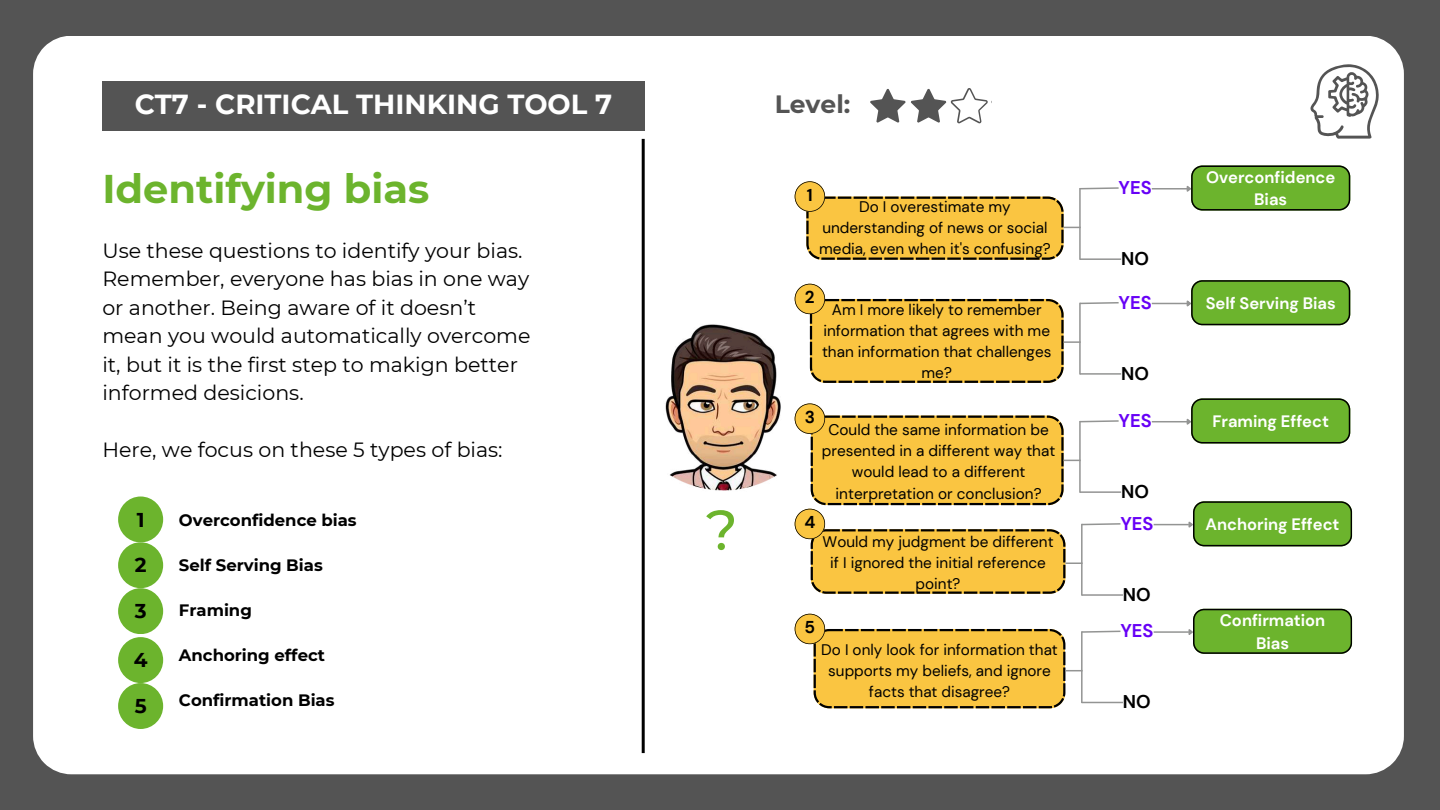
<style>
.page{position:relative;width:1440px;height:810px;background:#545454}
.page>*{position:absolute;margin:0;border:0;box-sizing:border-box;transform-origin:0 0}
.t1{font:500 56px "Montserrat";color:#6cb42d}
.t2{font:700 40px "Montserrat";color:#6cb42d}
.t3{font:700 27.5px "Montserrat";color:#fff}
.t4{font:700 25px "Montserrat";color:#545454}
.t5{font:20.5px/28.5px "Montserrat";color:#000}
.t6{font:700 20px "Montserrat";color:#000}
.t7{font:700 18.4px "DM Sans";color:#6701f6}
.t8{font:700 18.4px "DM Sans";color:#000}
.t9{font:700 17.2px "DM Sans";color:#000}
.t10{font:700 16.5px/22.5px "DM Sans";color:#fff;text-align:center}
.t11{font:700 16.5px "Montserrat";color:#000}
.t12{font:15.4px/21.1px "DM Sans";color:#000;text-align:center}
.t13{font:15.3px/21px "DM Sans";color:#000;text-align:center}
</style>
<div class="page">
<div style="left:33px;top:36px;width:1371px;height:738px;background:#fff"></div>
<svg style="left:1310px;top:64px;width:69px;height:75px"></svg>
<hr style="left:642px;top:139px;width:3px;height:614px;background:#000">
<div style="left:102px;top:81px;width:543px;height:50px;background:#545454"></div>
<svg style="left:870px;top:88px;width:121px;height:35px"></svg>
<div style="left:118px;top:497px;width:45px;height:45px;background:#6cb42d;border-radius:50%"></div>
<div style="left:118px;top:542px;width:45px;height:46px;background:#6cb42d;border-radius:50%"></div>
<div style="left:118px;top:588px;width:45px;height:46px;background:#6cb42d;border-radius:50%"></div>
<div style="left:118px;top:683px;width:45px;height:46px;background:#6cb42d;border-radius:50%"></div>
<div style="left:118px;top:637px;width:45px;height:46px;background:#6cb42d;border-radius:50%"></div>
<img style="left:609px;top:273px;width:225px;height:226px">
<hr style="left:1152px;top:188px;width:35px;height:2px;background:#939493">
<svg style="left:1185px;top:165px;width:165px;height:46px;background:#6caa35"></svg>
<hr style="left:1080px;top:258px;width:41px;height:2px;background:#939493">
<svg style="left:795px;top:181px;width:325px;height:79px;background:#efcf7f"></svg>
<hr style="left:1152px;top:303px;width:35px;height:1px;background:#939493">
<svg style="left:1185px;top:280px;width:165px;height:45px;background:#6baa33"></svg>
<svg style="left:795px;top:284px;width:325px;height:99px;background:#f0cf7b"></svg>
<hr style="left:1080px;top:373px;width:41px;height:2px;background:#939493">
<hr style="left:1152px;top:421px;width:35px;height:1px;background:#939493">
<svg style="left:1185px;top:398px;width:165px;height:46px;background:#6caa35"></svg>
<hr style="left:1154px;top:524px;width:35px;height:1px;background:#939493">
<hr style="left:1081px;top:524px;width:2px;height:72px;background:#939493">
<svg style="left:1187px;top:501px;width:165px;height:45px;background:#6baa34"></svg>
<svg style="left:795px;top:403px;width:327px;height:191px;background:#f1d181"></svg>
<hr style="left:1082px;top:594px;width:41px;height:2px;background:#939493">
<hr style="left:1154px;top:631px;width:35px;height:2px;background:#939493">
<svg style="left:1187px;top:609px;width:165px;height:45px;background:#6baa33"></svg>
<svg style="left:795px;top:614px;width:327px;height:94px;background:#f1d07d"></svg>
<hr style="left:1082px;top:702px;width:41px;height:1px;background:#939493">
<h3 class="t3" style="left:135px;top:88px;width:479px">CT7 - CRITICAL THINKING TOOL 7</h3>
<h2 class="t2" style="left:102px;top:164px;width:329px">Identifying bias</h2>
<h3 class="t5" style="left:102px;top:236px;width:430px">Use these questions to identify your bias.<br>Remember, everyone has bias in one way or another. Being aware of it doesn’t mean you would automatically overcome it, but it is the first step to makign better informed desicions.</h3>
<h3 class="t5" style="left:102px;top:436px;width:402px">Here, we focus on these 5 types of bias:</h3>
<h3 class="t6" style="left:137px;top:507px;width:9px">1</h3>
<h3 class="t6" style="left:135px;top:553px;width:13px">2</h3>
<h3 class="t6" style="left:135px;top:599px;width:13px">3</h3>
<h3 class="t6" style="left:134px;top:648px;width:15px">4</h3>
<h3 class="t6" style="left:135px;top:694px;width:13px">5</h3>
<p class="t11" style="left:179px;top:510px;width:179px">Overconfidence bias</p>
<p class="t11" style="left:179px;top:555px;width:145px">Self Serving Bias</p>
<p class="t11" style="left:179px;top:600px;width:74px">Framing</p>
<p class="t11" style="left:179px;top:645px;width:148px">Anchoring effect</p>
<p class="t11" style="left:179px;top:690px;width:157px">Confirmation Bias</p>
<h1 class="t1" style="left:706px;top:496px;width:34px">?</h1>
<h3 class="t4" style="left:775px;top:89px;width:77px">Level:</h3>
<p class="t9" style="left:807px;top:184px;width:7px">1</p>
<p class="t13" style="left:819px;top:197px;width:233px">Do I overestimate my understanding of news or social media, even when it's confusing?</p>
<p class="t7" style="left:1119px;top:176px;width:35px">YES</p>
<p class="t8" style="left:1121px;top:247px;width:29px">NO</p>
<p class="t10" style="left:1206px;top:166px;width:131px">Overconfidence<br>Bias</p>
<p class="t9" style="left:805px;top:286px;width:11px">2</p>
<p class="t7" style="left:1119px;top:290px;width:35px">YES</p>
<p class="t10" style="left:1206px;top:292px;width:132px">Self Serving Bias</p>
<p class="t13" style="left:822px;top:299px;width:231px">Am I more likely to remember information that agrees with me than information that challenges me?</p>
<p class="t8" style="left:1121px;top:361px;width:29px">NO</p>
<p class="t9" style="left:805px;top:406px;width:12px">3</p>
<p class="t7" style="left:1119px;top:409px;width:35px">YES</p>
<p class="t10" style="left:1212px;top:410px;width:118px">Framing Effect</p>
<p class="t12" style="left:822px;top:419px;width:235px">Could the same information be presented in a different way that would lead to a different interpretation or conclusion?</p>
<p class="t13" style="left:823px;top:531px;width:233px">Would my judgment be different if I ignored the initial reference point?</p>
<p class="t8" style="left:1121px;top:480px;width:29px">NO</p>
<p class="t9" style="left:804px;top:511px;width:12px">4</p>
<p class="t7" style="left:1120px;top:511px;width:35px">YES</p>
<p class="t10" style="left:1206px;top:513px;width:136px">Anchoring Effect</p>
<p class="t8" style="left:1123px;top:583px;width:29px">NO</p>
<p class="t9" style="left:805px;top:616px;width:12px">5</p>
<p class="t10" style="left:1220px;top:609px;width:107px">Confirmation<br>Bias</p>
<p class="t7" style="left:1120px;top:619px;width:35px">YES</p>
<p class="t13" style="left:821px;top:639px;width:238px">Do I only look for information that supports my beliefs, and ignore facts that disagree?</p>
<p class="t8" style="left:1123px;top:690px;width:29px">NO</p>
</div>
